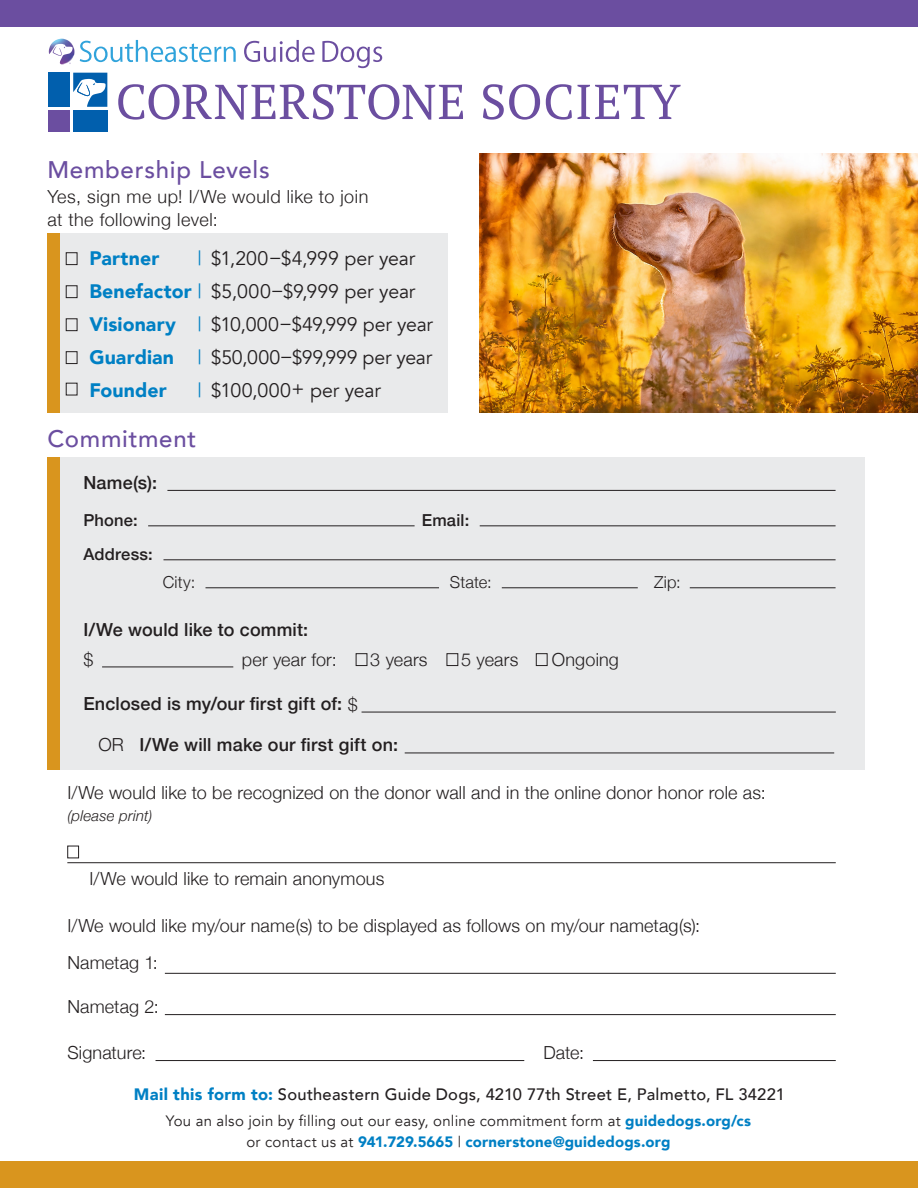
<style>
.page{position:relative;width:918px;height:1188px;background:#fff}
.page>*{position:absolute;margin:0;border:0;box-sizing:border-box;transform-origin:0 0}
.t1{font:500 24px "Avenir";letter-spacing:.03em;color:#6b4ea0}
.t2{font:19.5px "Avenir";letter-spacing:-.005em;color:#231f20}
.t3{font:900 19.5px "Avenir";letter-spacing:.005em;color:#0080c4}
.t4{font:300 18px "Helvetica Neue";letter-spacing:.01em;color:#231f20}
.t5{font:500 18px/30px "Helvetica Neue";letter-spacing:.01em;color:#231f20}
.t6{font:300 18px/22.5px "Helvetica Neue";letter-spacing:.03em;color:#231f20}
.t7{font:500 16.5px "Avenir";letter-spacing:.015em;color:#231f20}
.t8{font:500 16.5px "Helvetica Neue";letter-spacing:.015em;color:#231f20}
.t9{font:300 16.5px "Helvetica Neue";letter-spacing:.01em;color:#231f20}
.t10{font:15px/21px "Avenir";letter-spacing:.015em;color:#231f20;text-align:center}
.t11{font:italic 300 15px "Helvetica Neue";letter-spacing:.015em;color:#231f20}
.s1{color:#0080c4}
.s2{font-weight:900;color:#0080c4}
.s3{font-weight:300}
</style>
<div class="page">
<div style="left:0;top:0;width:918px;height:27px;background:#6b4ea0"></div>
<div style="left:49px;top:110px;width:21px;height:21px;background:#6b4ea0"></div>
<div style="left:73px;top:110px;width:34px;height:21px;background:#015fad"></div>
<div style="left:49px;top:73px;width:21px;height:34px;background:#015fad"></div>
<svg style="left:73px;top:73px;width:34px;height:34px"></svg>
<svg style="left:118px;top:84px;width:345px;height:36px"></svg>
<svg style="left:483px;top:84px;width:198px;height:36px"></svg>
<div style="left:0;top:1161px;width:918px;height:27px;background:#d9951e"></div>
<div style="left:60px;top:234px;width:388px;height:179px;background:#e9eaeb"></div>
<div style="left:47px;top:234px;width:13px;height:179px;background:#d9951e"></div>
<div style="left:60px;top:458px;width:804px;height:312px;background:#e9eaeb"></div>
<div style="left:356px;top:653px;width:11px;height:13px;border:1px solid #231f20"></div>
<div style="left:447px;top:653px;width:11px;height:13px;border:1px solid #231f20"></div>
<div style="left:536px;top:653px;width:12px;height:13px;border:1px solid #231f20"></div>
<div style="left:47px;top:458px;width:13px;height:312px;background:#d9951e"></div>
<hr style="left:167px;top:490px;width:669px;height:1px;background:#231f20">
<hr style="left:148px;top:525px;width:267px;height:1px;background:#231f20">
<hr style="left:163px;top:559px;width:673px;height:1px;background:#231f20">
<hr style="left:206px;top:587px;width:233px;height:1px;background:#231f20">
<hr style="left:502px;top:587px;width:136px;height:1px;background:#231f20">
<hr style="left:690px;top:587px;width:146px;height:1px;background:#231f20">
<hr style="left:480px;top:525px;width:356px;height:1px;background:#231f20">
<hr style="left:102px;top:667px;width:131px;height:1px;background:#231f20">
<hr style="left:362px;top:712px;width:474px;height:1px;background:#231f20">
<hr style="left:405px;top:753px;width:429px;height:1px;background:#231f20">
<div style="left:67px;top:846px;width:12px;height:12px;border:1px solid #231f20"></div>
<hr style="left:67px;top:862px;width:769px;height:1px;background:#231f20">
<hr style="left:165px;top:973px;width:671px;height:1px;background:#231f20">
<hr style="left:165px;top:1014px;width:671px;height:1px;background:#231f20">
<hr style="left:156px;top:1060px;width:368px;height:1px;background:#231f20">
<hr style="left:593px;top:1060px;width:243px;height:1px;background:#231f20">
<img style="left:480px;top:154px;width:438px;height:259px">
<svg style="left:80px;top:40px;width:156px;height:22px"></svg>
<svg style="left:244px;top:40px;width:71px;height:22px"></svg>
<svg style="left:322px;top:41px;width:60px;height:27px"></svg>
<img style="left:49px;top:39px;width:25px;height:25px">
<svg style="left:53px;top:46px;width:12px;height:10px"></svg>
<div style="left:66px;top:383px;width:11px;height:12px;border:1px solid #231f20"></div>
<div style="left:66px;top:318px;width:11px;height:13px;border:1px solid #231f20"></div>
<div style="left:66px;top:252px;width:11px;height:13px;border:1px solid #231f20"></div>
<div style="left:66px;top:351px;width:11px;height:13px;border:1px solid #231f20"></div>
<div style="left:66px;top:285px;width:11px;height:13px;border:1px solid #231f20"></div>
<p class="t1" style="left:47px;top:148px;width:224px">Membership Levels</p>
<p class="t6" style="left:47px;top:184px;width:323px">Yes, sign me up! I/We would like to join at the following level:</p>
<p class="t3" style="left:89px;top:241px;width:72px">Partner</p>
<p class="t2" style="left:198px;top:246px;width:219px"><span class="s1">|</span> $1,200–$4,999 per year</p>
<p class="t2" style="left:89px;top:279px;width:328px"><span class="s2">Benefactor</span> <span class="s1">|</span> $5,000–$9,999 per year</p>
<p class="t2" style="left:89px;top:312px;width:345px"><span class="s2">Visionary</span> <span class="s1">|</span> $10,000–$49,999 per year</p>
<p class="t2" style="left:89px;top:345px;width:344px"><span class="s2">Guardian</span> <span class="s1">|</span> $50,000–$99,999 per year</p>
<p class="t3" style="left:89px;top:373px;width:79px">Founder</p>
<p class="t2" style="left:198px;top:378px;width:185px"><span class="s1">|</span> $100,000+ per year</p>
<p class="t1" style="left:47px;top:418px;width:151px">Commitment</p>
<p class="t5" style="left:83px;top:466px;width:75px">Name(s):</p>
<p class="t8" style="left:83px;top:507px;width:56px">Phone:</p>
<p class="t8" style="left:83px;top:541px;width:71px">Address:</p>
<p class="t8" style="left:422px;top:507px;width:49px">Email:</p>
<p class="t9" style="left:163px;top:569px;width:34px">City:</p>
<p class="t9" style="left:450px;top:569px;width:43px">State:</p>
<p class="t9" style="left:654px;top:569px;width:28px">Zip:</p>
<p class="t5" style="left:84px;top:613px;width:226px">I/We would like to commit: <span class="s3">$</span></p>
<p class="t4" style="left:242px;top:645px;width:96px">per year for:</p>
<p class="t4" style="left:370px;top:645px;width:59px">3 years</p>
<p class="t4" style="left:461px;top:645px;width:59px">5 years</p>
<p class="t4" style="left:552px;top:645px;width:69px">Ongoing</p>
<p class="t5" style="left:83px;top:687px;width:276px">Enclosed is my/our first gift of: <span class="s3">$</span></p>
<p class="t5" style="left:98px;top:728px;width:301px"><span class="s3">OR</span> I/We will make our first gift on:</p>
<p class="t4" style="left:67px;top:778px;width:700px">I/We would like to be recognized on the donor wall and in the online donor honor role as:</p>
<p class="t11" style="left:67px;top:804px;width:87px">(please print)</p>
<p class="t4" style="left:90px;top:864px;width:296px">I/We would like to remain anonymous</p>
<p class="t4" style="left:67px;top:911px;width:634px">I/We would like my/our name(s) to be displayed as follows on my/our nametag(s):</p>
<p class="t4" style="left:67px;top:948px;width:92px">Nametag 1:</p>
<p class="t4" style="left:67px;top:992px;width:93px">Nametag 2:</p>
<p class="t4" style="left:67px;top:1038px;width:80px">Signature:</p>
<p class="t4" style="left:543px;top:1038px;width:42px">Date:</p>
<p class="t7" style="left:134px;top:1080px;width:653px"><span class="s2">Mail this form to:</span> Southeastern Guide Dogs, 4210 77th Street E, Palmetto, FL 34221</p>
<p class="t10" style="left:166px;top:1110px;width:587px">You an also join by filling out our easy, online commitment form at <span class="s2">guidedogs.org/cs </span>or contact us at <span class="s2">941.729.5665</span> | <span class="s2">cornerstone@guidedogs.org</span></p>
</div>
